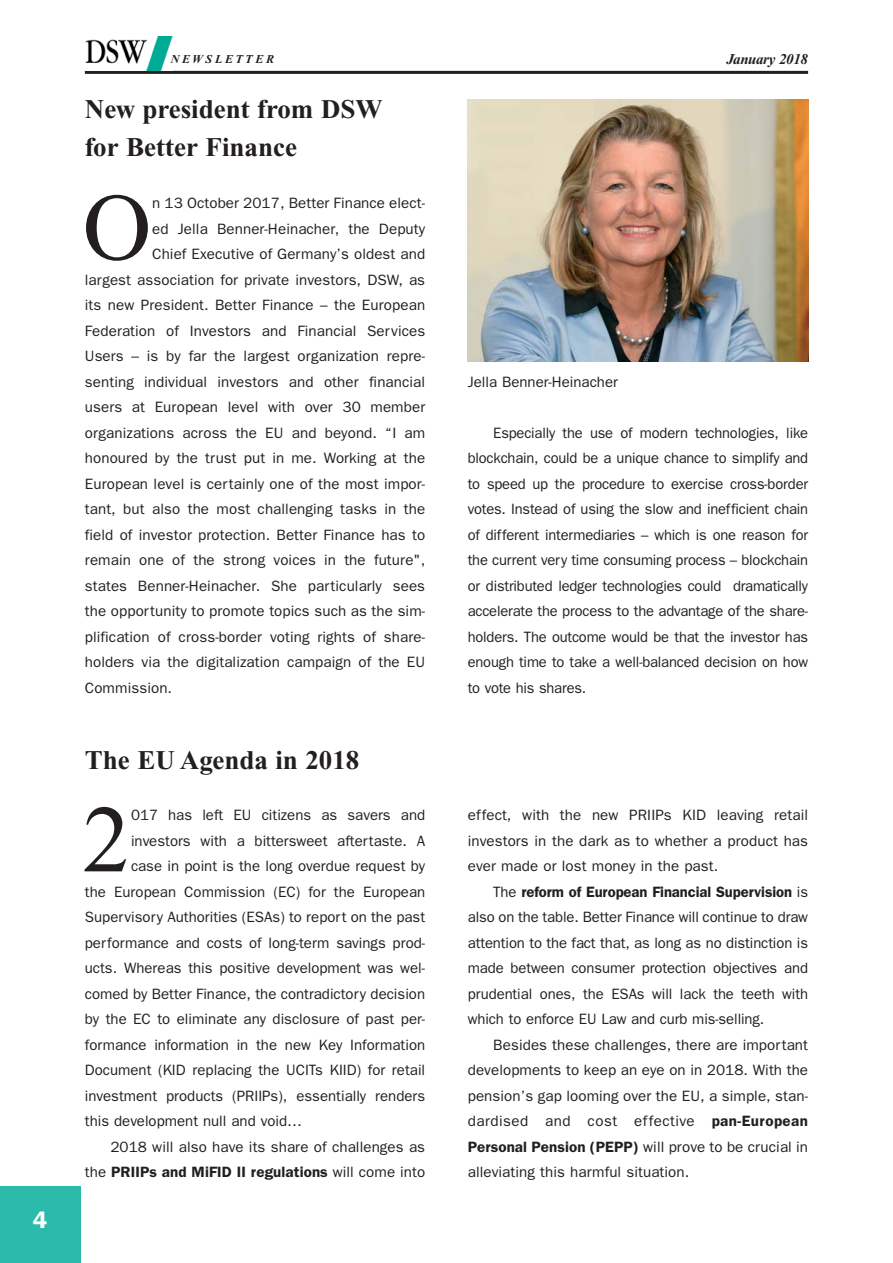
<style>
.page{position:relative;width:893px;height:1263px;background:#fff}
.page>*{position:absolute;margin:0;border:0;box-sizing:border-box;transform-origin:0 0}
.t1{font:95.4px "Times New Roman";color:#231f20}
.t2{font:700 27px/37.5px "Times New Roman";color:#231f20}
.t3{font:600 24px "Franklin Gothic";color:#fff}
.t4{font:15px/25.5px "Franklin Gothic";letter-spacing:.005em;color:#231f20;text-align:justify}
.t5{font:600 15px "Franklin Gothic";letter-spacing:.005em;color:#231f20}
.t6{font:italic 700 15px "Times New Roman";letter-spacing:-.02em;color:#231f20}
.t7{font:italic 700 12px "Times New Roman";color:#231f20}
.s1{font-weight:400}
.s2{font-weight:600}
</style>
<div class="page">
<hr style="left:85px;top:71px;width:723px;height:3px;background:#231f20">
<div style="left:0;top:1186px;width:81px;height:77px;background:#2cbbab"></div>
<img style="left:85px;top:37px;width:88px;height:33px">
<img style="left:468px;top:100px;width:340px;height:261px">
<h3 class="t3" style="left:33px;top:1212px;width:16px">4</h3>
<p class="t7" style="left:171px;top:55px;width:105px">N E W S L E T T E R</p>
<p class="t6" style="left:726px;top:54px;width:83px">January 2018</p>
<h2 class="t2" style="left:85px;top:93px;width:299px">New president from DSW for Better Finance</h2>
<h1 class="t1" style="left:82px;top:193px;width:70px">O</h1>
<p class="t4" style="left:152px;top:192px;width:274px">n 13 October 2017, Better Finance elect-</p>
<p class="t4" style="left:152px;top:217px;width:274px">ed Jella Benner-Heinacher, the Deputy</p>
<p class="t4" style="left:152px;top:243px;width:274px">Chief Executive of Germany’s oldest and</p>
<p class="t4" style="left:85px;top:268px;width:342px">largest association for private investors, DSW, as</p>
<p class="t4" style="left:85px;top:294px;width:342px">its new President. Better Finance – the European</p>
<p class="t4" style="left:85px;top:319px;width:342px">Federation of Investors and Financial Services</p>
<p class="t4" style="left:85px;top:345px;width:342px">Users – is by far the largest organization repre-</p>
<p class="t4" style="left:85px;top:370px;width:342px">senting individual investors and other financial</p>
<p class="t4" style="left:85px;top:396px;width:342px">users at European level with over 30 member</p>
<p class="t4" style="left:85px;top:421px;width:342px">organizations across the EU and beyond. “I am</p>
<p class="t4" style="left:85px;top:447px;width:342px">honoured by the trust put in me. Working at the</p>
<p class="t4" style="left:85px;top:472px;width:342px">European level is certainly one of the most impor-</p>
<p class="t4" style="left:85px;top:498px;width:342px">tant, but also the most challenging tasks in the</p>
<p class="t4" style="left:85px;top:523px;width:342px">field of investor protection. Better Finance has to</p>
<p class="t4" style="left:85px;top:549px;width:342px">remain one of the strong voices in the future",</p>
<p class="t4" style="left:85px;top:574px;width:342px">states Benner-Heinacher. She particularly sees</p>
<p class="t4" style="left:85px;top:600px;width:342px">the opportunity to promote topics such as the sim-</p>
<p class="t4" style="left:85px;top:625px;width:342px">plification of cross-border voting rights of share-</p>
<p class="t4" style="left:85px;top:651px;width:342px">holders via the digitalization campaign of the EU</p>
<p class="t4" style="left:85px;top:676px;width:89px">Commission.</p>
<p class="t4" style="left:468px;top:370px;width:152px">Jella Benner-Heinacher</p>
<p class="t4" style="left:468px;top:421px;width:342px;text-indent:26px">Especially the use of modern technologies, like blockchain, could be a unique chance to simplify and to speed up the procedure to exercise cross-border votes. Instead of using the slow and inefficient chain of different intermediaries – which is one reason for the current very time consuming process – blockchain or distributed ledger technologies could dramatically accelerate the process to the advantage of the share&shy;holders. The outcome would be that the investor has enough time to take a well-balanced decision on how to vote his shares.</p>
<h2 class="t2" style="left:85px;top:743px;width:276px">The EU Agenda in 2018</h2>
<h1 class="t1" style="left:82px;top:805px;width:49px">2</h1>
<p class="t4" style="left:131px;top:804px;width:296px">017 has left EU citizens as savers and</p>
<p class="t4" style="left:131px;top:829px;width:296px">investors with a bittersweet aftertaste. A</p>
<p class="t4" style="left:131px;top:855px;width:296px">case in point is the long overdue request by</p>
<p class="t4" style="left:85px;top:880px;width:342px">the European Commission (EC) for the European</p>
<p class="t4" style="left:85px;top:906px;width:342px">Supervisory Authorities (ESAs) to report on the past</p>
<p class="t4" style="left:85px;top:931px;width:342px">performance and costs of long-term savings prod-</p>
<p class="t4" style="left:85px;top:957px;width:342px">ucts. Whereas this positive development was wel-</p>
<p class="t4" style="left:85px;top:982px;width:342px">comed by Better Finance, the contradictory decision</p>
<p class="t4" style="left:85px;top:1008px;width:342px">by the EC to eliminate any disclosure of past per-</p>
<p class="t4" style="left:85px;top:1033px;width:342px">formance information in the new Key Information</p>
<p class="t4" style="left:85px;top:1059px;width:342px">Document (KID replacing the UCITs KIID) for retail</p>
<p class="t4" style="left:85px;top:1084px;width:342px">investment products (PRIIPs), essentially renders</p>
<p class="t4" style="left:85px;top:1110px;width:219px">this development null and void…</p>
<p class="t4" style="left:110px;top:1135px;width:316px">2018 will also have its share of challenges as</p>
<p class="t5" style="left:85px;top:1167px;width:342px"><span class="s1">the</span> PRIIPs and MiFID II regulations <span class="s1">will come into</span></p>
<p class="t4" style="left:468px;top:804px;width:342px">effect, with the new PRIIPs KID leaving retail investors in the dark as to whether a product has ever made or lost money in the past.</p>
<p class="t4" style="left:468px;top:880px;width:342px;text-indent:26px">The <span class="s2">reform of European Financial Supervision</span> is also on the table. Better Finance will continue to draw attention to the fact that, as long as no distinction is made between consumer protection objectives and prudential ones, the ESAs will lack the teeth with which to enforce EU Law and curb mis-selling.</p>
<p class="t4" style="left:468px;top:1033px;width:342px;text-indent:26px">Besides these challenges, there are important developments to keep an eye on in 2018. With the pension’s gap looming over the EU, a simple, stan&shy;dardised and cost effective <span class="s2">pan-European Personal Pension (PEPP)</span> will prove to be crucial in alleviating this harmful situation.</p>
</div>
